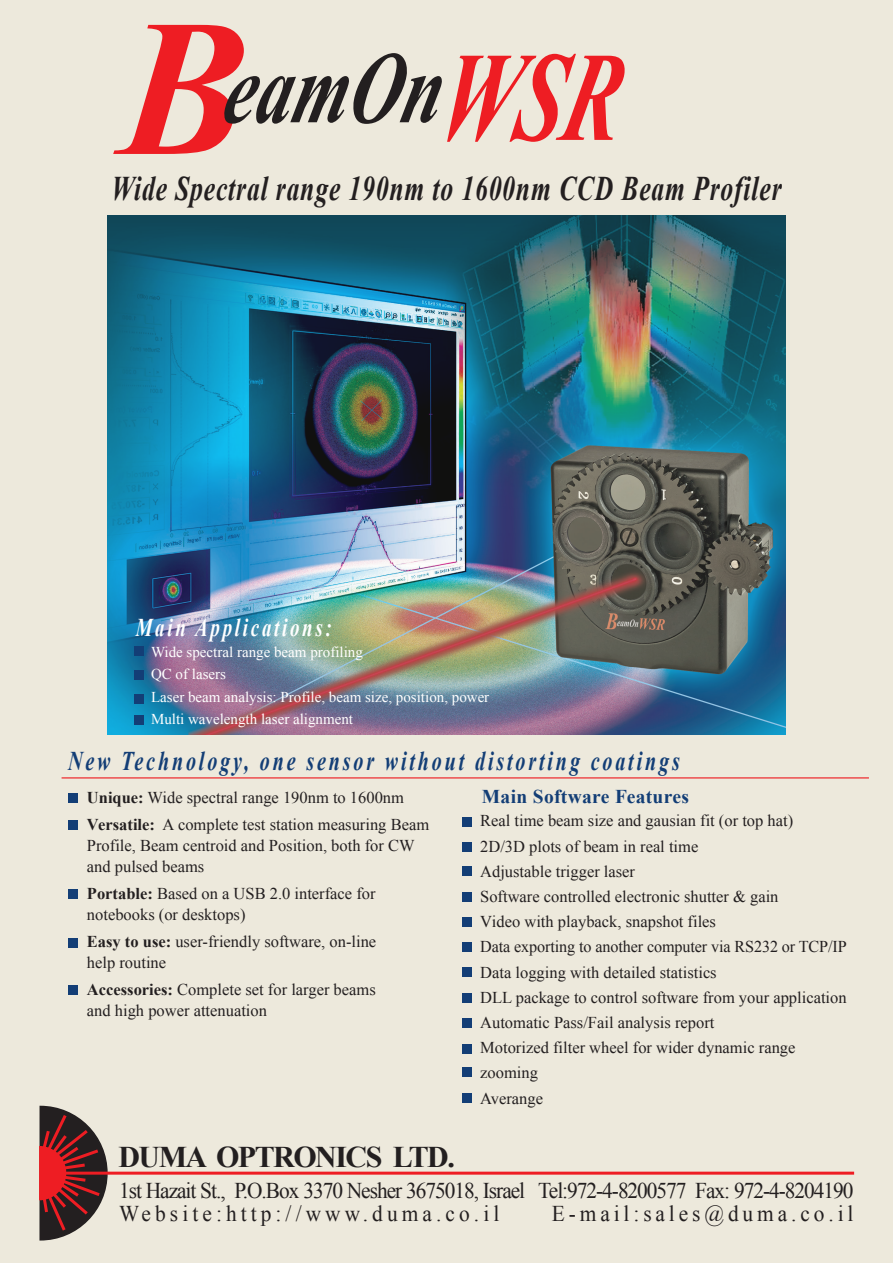
<style>
.page{position:relative;width:893px;height:1263px;background:#ede9dc}
.page>*{position:absolute;margin:0;border:0;box-sizing:border-box;transform-origin:0 0}
.t1{font:italic 700 127.05px "Times New Roman";color:#ee1d23;scale:.69 1}
.t2{font:italic 700 34.5px "Times New Roman";letter-spacing:.035em;color:#231f20;scale:.74 1}
.t3{font:700 30px "Times New Roman";letter-spacing:-.05em;color:#231f20}
.t4{font:italic 700 27px "Times New Roman";letter-spacing:.145em;color:#133e76;scale:.74 1}
.t5{font:italic 700 25.5px "Times New Roman";letter-spacing:.145em;color:#fff;scale:.74 1}
.t6{font:22.5px/22.5px "Times New Roman";letter-spacing:-.05em;color:#231f20;scale:.95 1}
.t7{font:22.5px "Times New Roman";letter-spacing:.185em;color:#231f20;scale:.95 1}
.t8{font:700 19.5px "Times New Roman";letter-spacing:.015em;color:#133e76}
.t9{font:16.5px/25.2px "Times New Roman";color:#231f20}
.t10{font:15px/22.5px "Times New Roman";color:#fff}
.s1{font-weight:700}
</style>
<div class="page">
<hr style="left:62px;top:777px;width:807px;height:1px;background:#ee1d23">
<hr style="left:59px;top:1172px;width:795px;height:3px;background:#ee1d23">
<svg style="left:39px;top:1105px;width:69px;height:136px;background:#834c4b"></svg>
<img style="left:108px;top:215px;width:677px;height:519px">
<svg style="left:113px;top:25px;width:329px;height:129px;background:#d4aca4"></svg>
<div style="left:69px;top:793px;width:9px;height:9px;background:#133e76"></div>
<div style="left:69px;top:820px;width:9px;height:9px;background:#133e76"></div>
<div style="left:69px;top:938px;width:9px;height:9px;background:#133e76"></div>
<div style="left:69px;top:890px;width:9px;height:9px;background:#133e76"></div>
<div style="left:69px;top:986px;width:9px;height:9px;background:#133e76"></div>
<div style="left:462px;top:817px;width:9px;height:9px;background:#133e76"></div>
<div style="left:462px;top:843px;width:9px;height:9px;background:#133e76"></div>
<div style="left:462px;top:866px;width:9px;height:10px;background:#133e76"></div>
<div style="left:462px;top:892px;width:9px;height:9px;background:#133e76"></div>
<div style="left:462px;top:917px;width:9px;height:9px;background:#133e76"></div>
<div style="left:462px;top:943px;width:9px;height:9px;background:#133e76"></div>
<div style="left:462px;top:968px;width:9px;height:9px;background:#133e76"></div>
<div style="left:462px;top:993px;width:9px;height:9px;background:#133e76"></div>
<div style="left:462px;top:1018px;width:9px;height:9px;background:#133e76"></div>
<div style="left:462px;top:1044px;width:9px;height:9px;background:#133e76"></div>
<div style="left:462px;top:1068px;width:9px;height:9px;background:#133e76"></div>
<div style="left:462px;top:1093px;width:9px;height:9px;background:#133e76"></div>
<div style="left:135px;top:647px;width:9px;height:9px;background:#133e76"></div>
<div style="left:135px;top:671px;width:9px;height:9px;background:#133e76"></div>
<div style="left:135px;top:695px;width:9px;height:9px;background:#133e76"></div>
<div style="left:135px;top:716px;width:9px;height:9px;background:#133e76"></div>
<h1 class="t1" style="left:436px;top:9px;width:302px">WSR</h1>
<h2 class="t2" style="left:111px;top:165px;width:907px">Wide Spectral range 190nm to 1600nm CCD Beam Profiler</h2>
<h3 class="t5" style="left:136px;top:610px;width:267px">Main Applications:</h3>
<p class="t10" style="left:151px;top:640px;width:340px">Wide spectral range beam profiling<br>QC of lasers<br>Laser beam analysis: Profile, beam size, position, power Multi wavelength laser alignment</p>
<h3 class="t4" style="left:68px;top:742px;width:828px">New Technology, one sensor without distorting coatings</h3>
<p class="t9" style="left:87px;top:783px;width:344px;line-height:27px"><span class="s1">Unique:</span> Wide spectral range 190nm to 1600nm<br><span class="s1">Versatile:</span> A complete test station measuring Beam</p>
<p class="t9" style="left:87px;top:834px;width:329px;line-height:21px">Profile, Beam centroid and Position, both for CW and pulsed beams</p>
<p class="t9" style="left:87px;top:882px;width:290px;line-height:21px"><span class="s1">Portable:</span> Based on a USB 2.0 interface for notebooks (or desktops)</p>
<p class="t9" style="left:87px;top:930px;width:291px;line-height:21px"><span class="s1">Easy to use:</span> user-friendly software, on-line help routine</p>
<p class="t9" style="left:87px;top:978px;width:290px;line-height:21px"><span class="s1">Accessories:</span> Complete set for larger beams and high power attenuation</p>
<p class="t8" style="left:482px;top:783px;width:209px">Main Software Features</p>
<p class="t9" style="left:480px;top:808px;width:368px">Real time beam size and gausian fit (or top hat)<br>2D/3D plots of beam in real time<br>Adjustable trigger laser<br>Software controlled electronic shutter &amp; gain<br>Video with playback, snapshot files<br>Data exporting to another computer via RS232 or TCP/IP Data logging with detailed statistics<br>DLL package to control software from your application Automatic Pass/Fail analysis report<br>Motorized filter wheel for wider dynamic range zooming<br>Averange</p>
<h3 class="t3" style="left:118px;top:1136px;width:338px">DUMA OPTRONICS LTD.</h3>
<h3 class="t6" style="left:119px;top:1179px;width:775px">1st Hazait St., P.O.Box 3370 Nesher 3675018, Israel Tel:972-4-8200577 Fax: 972-4-8204190<br>Website:http://www.duma.co.il</h3>
<h3 class="t7" style="left:552px;top:1198px;width:319px">E-mail:sales@duma.co.il</h3>
</div>
